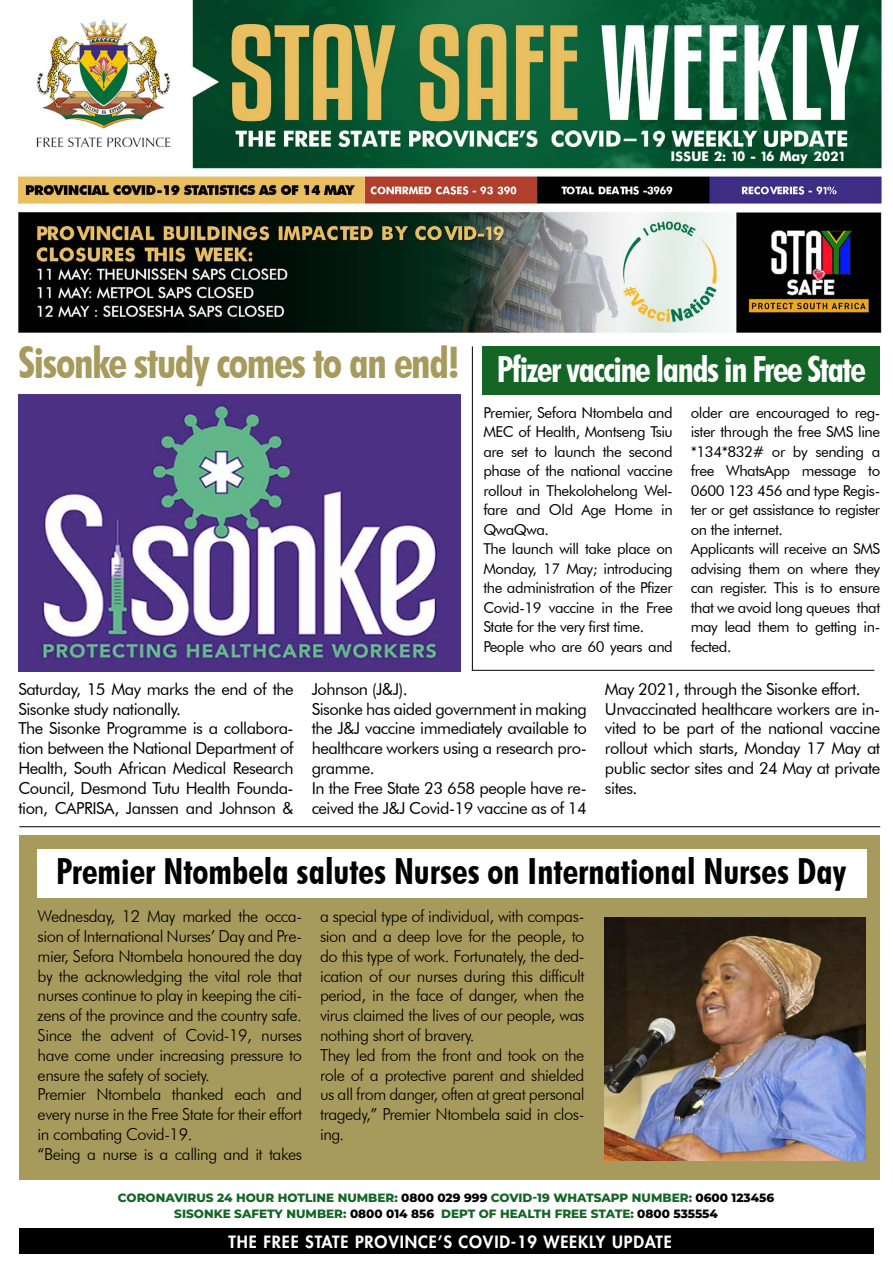
<style>
.page{position:relative;width:893px;height:1263px;background:#fff}
.page>*{position:absolute;margin:0;border:0;box-sizing:border-box;transform-origin:0 0}
.t1{font:700 condensed 43.5px "Futura BT";letter-spacing:-.03em;color:#a69a5c}
.t2{font:700 condensed 36px "Futura BT";color:#000}
.t3{font:700 condensed 36px "Futura BT";letter-spacing:-.04em;color:#fff}
.t4{font:300 16.5px/19.8px "Futura BT";letter-spacing:-.03em;color:#000}
.t5{font:16.5px/19.8px "Futura BT";letter-spacing:-.03em;color:#000}
.t6{font:800 16.5px "Futura Std";letter-spacing:.05em;color:#fff}
.t7{font:15px/19.5px "Futura BT";letter-spacing:-.03em;color:#000}
.t8{font:700 15px "Futura";letter-spacing:-.03em;color:#fff}
.t9{font:800 12px/16.5px "Montserrat";color:#146526;text-align:center}
.s1{color:#000}
</style>
<div class="page">
<img style="left:17px;top:0;width:865px;height:333px">
<hr style="left:472px;top:346px;width:1px;height:324px;background:#000">
<div style="left:19px;top:1228px;width:855px;height:26px;background:#000"></div>
<div style="left:19px;top:836px;width:861px;height:343px;background:#a69a5c"></div>
<hr style="left:19px;top:826px;width:861px;height:1px;background:#000">
<img style="left:18px;top:395px;width:443px;height:276px">
<hr style="left:472px;top:670px;width:402px;height:1px;background:#000">
<img style="left:605px;top:917px;width:260px;height:244px">
<div style="left:483px;top:346px;width:397px;height:49px;background:#146526"></div>
<div style="left:38px;top:849px;width:829px;height:49px;background:#fff"></div>
<p class="t8" style="left:671px;top:149px;width:176px">ISSUE 2: 10 - 16 May 2021</p>
<h1 class="t1" style="left:18px;top:336px;width:443px">Sisonke study comes to an end!</h1>
<h2 class="t3" style="left:497px;top:347px;width:370px">Pfizer vaccine lands in Free State</h2>
<p class="t7" style="left:483px;top:402px;width:191px">Premier, Sefora Ntombela and<br>MEC of Health, Montseng Tsiu are set to launch the second phase of the national vaccine rollout in Thekolohelong Wel&shy;fare and Old Age Home in<br>QwaQwa.<br>The launch will take place on<br>Monday, 17 May; introducing the administration of the Pfizer<br>Covid-19 vaccine in the Free<br>State for the very first time.<br>People who are 60 years and</p>
<p class="t7" style="left:691px;top:402px;width:191px">older are encouraged to reg&shy;ister through the free SMS line *134*832# or by sending a free WhatsApp message to<br>0600 123 456 and type Regis&shy;ter or get assistance to register on the internet.<br>Applicants will receive an SMS advising them on where they can register. This is to ensure that we avoid long queues that may lead them to getting in&shy;fected.</p>
<p class="t5" style="left:18px;top:679px;width:277px">Saturday, 15 May marks the end of the Sisonke study nationally.<br>The Sisonke Programme is a collabora&shy;tion between the National Department of Health, South African Medical Research Council, Desmond Tutu Health Founda&shy;tion, CAPRISA, Janssen and Johnson &amp;</p>
<p class="t5" style="left:312px;top:679px;width:277px">Johnson (J&amp;J).<br>Sisonke has aided government in making the J&amp;J vaccine immediately available to healthcare workers using a research pro&shy;gramme.<br>In the Free State 23 658 people have re&shy;ceived the J&amp;J Covid-19 vaccine as of 14</p>
<p class="t5" style="left:605px;top:679px;width:277px">May 2021, through the Sisonke effort.<br>Unvaccinated healthcare workers are in&shy;vited to be part of the national vaccine rollout which starts, Monday 17 May at public sector sites and 24 May at private sites.</p>
<h2 class="t2" style="left:56px;top:849px;width:791px">Premier Ntombela salutes Nurses on International Nurses Day</h2>
<p class="t4" style="left:38px;top:906px;width:266px">Wednesday, 12 May marked the occa&shy;sion of International Nurses’ Day and Pre&shy;mier, Sefora Ntombela honoured the day by the acknowledging the vital role that nurses continue to play in keeping the citi&shy;zens of the province and the country safe.<br>Since the advent of Covid-19, nurses have come under increasing pressure to ensure the safety of society.<br>Premier Ntombela thanked each and every nurse in the Free State for their effort in combating Covid-19.<br>“Being a nurse is a calling and it takes</p>
<p class="t4" style="left:320px;top:906px;width:266px">a special type of individual, with compas&shy;sion and a deep love for the people, to do this type of work. Fortunately, the ded&shy;ication of our nurses during this difficult period, in the face of danger, when the virus claimed the lives of our people, was nothing short of bravery.<br>They led from the front and took on the role of a protective parent and shielded us all from danger, often at great personal tragedy,” Premier Ntombela said in clos&shy;ing.</p>
<p class="t9" style="left:118px;top:1188px;width:658px">CORONAVIRUS 24 HOUR HOTLINE NUMBER: <span class="s1">0800 029 999</span> COVID-19 WHATSAPP NUMBER: <span class="s1">0600 123456<br></span>SISONKE SAFETY NUMBER: <span class="s1">0800 014 856</span> DEPT OF HEALTH FREE STATE: <span class="s1">0800 535554</span></p>
<p class="t6" style="left:229px;top:1231px;width:445px">THE FREE STATE PROVINCE’S COVID-19 WEEKLY UPDATE</p>
</div>
